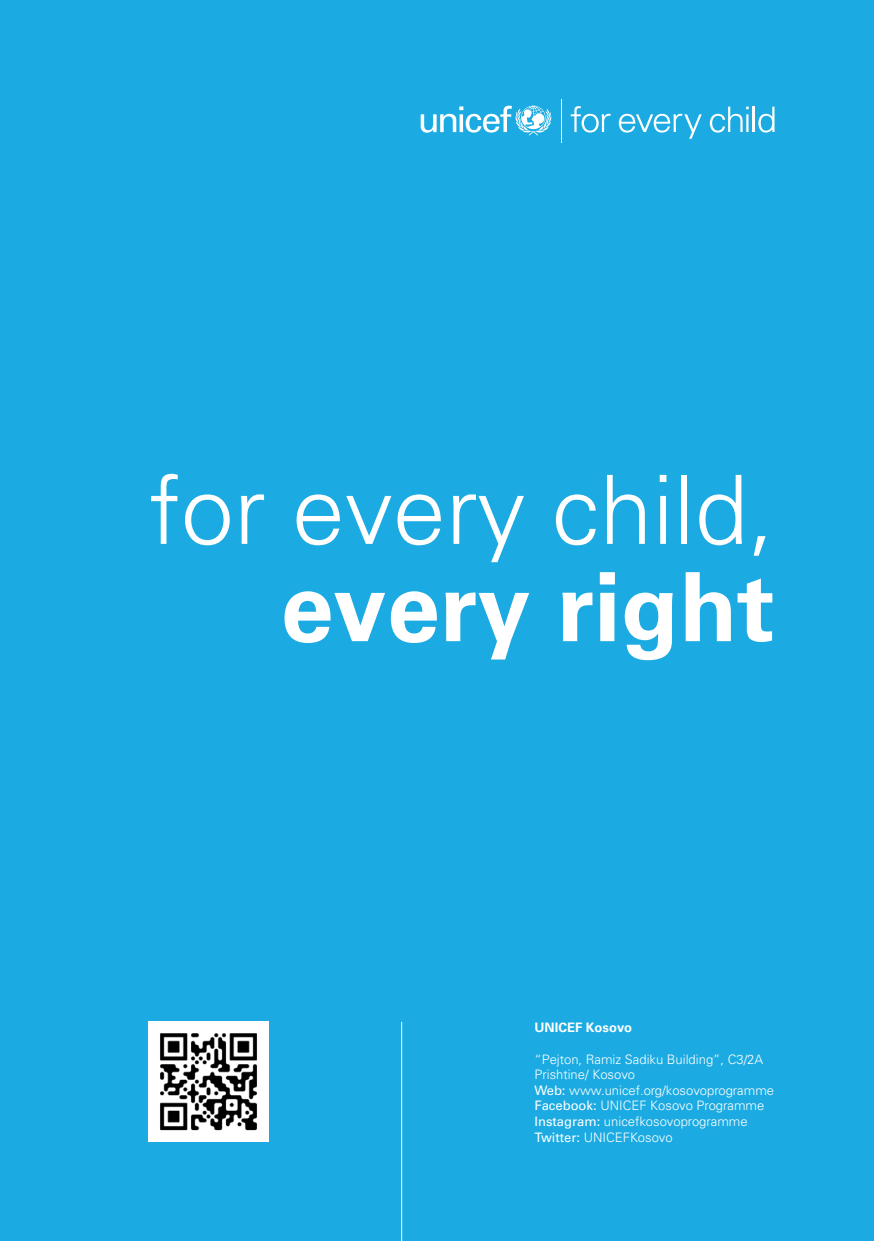
<style>
.page{position:relative;width:874px;height:1241px;background:#fff}
.page>*{position:absolute;margin:0;border:0;box-sizing:border-box;transform-origin:0 0}
.t1{font:95.55px "Univers LT 45 Lt";color:#fff}
.t2{font:95.55px "Univers LT 65 Bd";color:#fff}
.t3{font:12.95px/15.6px "Univers LT 45 Lt";color:#fff}
.t4{font:12.95px "Univers LT 65 Bd";color:#fff}
.s1{font-family:"Univers LT 55 Rm"}
</style>
<div class="page">
<div style="left:0;top:0;width:873px;height:1240px;background:#1babe2"></div>
<svg style="left:420px;top:106px;width:131px;height:29px"></svg>
<svg style="left:570px;top:106px;width:40px;height:26px"></svg>
<svg style="left:618px;top:114px;width:83px;height:25px"></svg>
<svg style="left:709px;top:107px;width:39px;height:25px"></svg>
<hr style="left:752px;top:107px;width:2px;height:25px;background:#fff">
<svg style="left:758px;top:107px;width:16px;height:25px"></svg>
<hr style="left:560px;top:99px;width:1px;height:44px;background:#fff">
<img style="left:149px;top:1021px;width:120px;height:120px">
<hr style="left:401px;top:1021px;width:1px;height:219px;background:#fff">
<h1 class="t1" style="left:149px;top:452px;width:627px">for every child,</h1>
<h1 class="t2" style="left:280px;top:551px;width:495px">every right</h1>
<p class="t4" style="left:534px;top:1020px;width:99px">UNICEF Kosovo</p>
<p class="t3" style="left:534px;top:1051px;width:241px">“Pejton, Ramiz Sadiku Building”, C3/2A<br>Prishtine/ Kosovo<br><span class="s1">Web:</span> www.unicef.org/kosovoprogramme<br><span class="s1">Facebook:</span> UNICEF Kosovo Programme<br><span class="s1">Instagram:</span> unicefkosovoprogramme<br><span class="s1">Twitter:</span> UNICEFKosovo</p>
</div>
